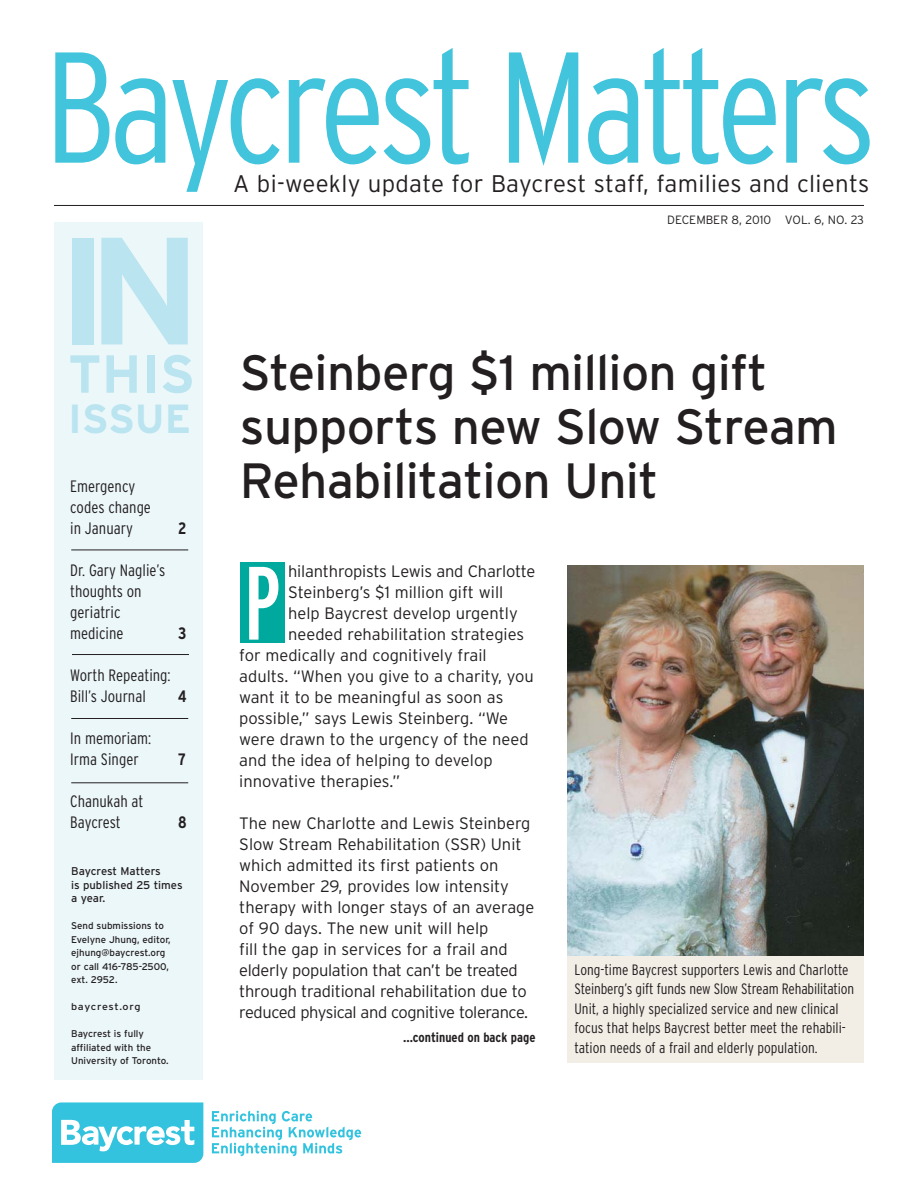
<style>
.page{position:relative;width:918px;height:1188px;background:#fff}
.page>*{position:absolute;margin:0;border:0;box-sizing:border-box;transform-origin:0 0}
.t1{font:300 condensed 157.5px "Interstate";letter-spacing:-.05em;color:#41c4dc}
.t2{font:700 152.4px "Interstate";color:#bae4ef}
.t3{font:extra-condensed 103.95px "Interstate";color:#fff}
.t4{font:700 53.4px "Interstate";color:#bae4ef}
.t5{font:49.5px/54px "Interstate";letter-spacing:-.015em;color:#231f20}
.t6{font:700 40.65px "Interstate";color:#bae4ef}
.t7{font:300 24px "Interstate";letter-spacing:.01em;color:#231f20}
.t8{font:300 16.5px/21px "Interstate";color:#231f20}
.t9{font:300 condensed 16.5px/21px "Interstate";color:#231f20}
.t10{font:700 condensed 16.5px "Interstate";color:#231f20}
.t11{font:300 condensed 15px/19.5px "Interstate";color:#231f20}
.t12{font:700 condensed 13.5px "Interstate";color:#231f20}
.t13{font:300 12px "Interstate";color:#231f20}
.t14{font:11.25px/13.5px "Interstate";color:#231f20}
.t15{font:9.75px/13.5px "Interstate";color:#231f20}
.t16{font:9.75px "Interstate";letter-spacing:.055em;color:#231f20;scale:1.1 1}
</style>
<div class="page">
<img style="left:567px;top:566px;width:297px;height:390px">
<div style="left:240px;top:562px;width:44px;height:81px;background:#00a99d"></div>
<div style="left:54px;top:223px;width:148px;height:857px;background:#ecf7fa"></div>
<svg style="left:52px;top:1102px;width:151px;height:61px"></svg>
<svg style="left:212px;top:1111px;width:149px;height:45px"></svg>
<hr style="left:54px;top:205px;width:810px;height:1px;background:#231f20">
<hr style="left:71px;top:550px;width:117px;height:1px;background:#231f20">
<hr style="left:71px;top:782px;width:117px;height:1px;background:#231f20">
<hr style="left:71px;top:718px;width:117px;height:1px;background:#231f20">
<hr style="left:72px;top:654px;width:117px;height:1px;background:#231f20">
<div style="left:567px;top:956px;width:297px;height:107px;background:#f2eee6"></div>
<h1 class="t1" style="left:44px;top:47px;width:834px">Baycrest Matters</h1>
<h3 class="t7" style="left:233px;top:175px;width:638px">A bi-weekly update for Baycrest staff, families and clients</h3>
<p class="t13" style="left:667px;top:215px;width:198px">DECEMBER 8, 2010 VOL. 6, NO. 23</p>
<h2 class="t2" style="left:57px;top:232px;width:146px">IN</h2>
<h3 class="t4" style="left:68px;top:353px;width:128px">THIS</h3>
<h3 class="t6" style="left:68px;top:403px;width:125px">ISSUE</h3>
<p class="t9" style="left:70px;top:477px;width:82px">Emergency codes change in January</p>
<p class="t9" style="left:70px;top:561px;width:97px">Dr. Gary Naglie’s thoughts on geriatric medicine</p>
<p class="t10" style="left:178px;top:522px;width:10px">2</p>
<p class="t10" style="left:178px;top:627px;width:10px">3</p>
<p class="t9" style="left:70px;top:666px;width:102px">Worth Repeating:<br>Bill’s Journal</p>
<p class="t10" style="left:178px;top:690px;width:10px">4</p>
<p class="t9" style="left:70px;top:729px;width:83px">In memoriam:<br>Irma Singer</p>
<p class="t9" style="left:70px;top:792px;width:75px">Chanukah at<br>Baycrest</p>
<p class="t10" style="left:178px;top:753px;width:9px">7</p>
<p class="t10" style="left:178px;top:816px;width:10px">8</p>
<p class="t14" style="left:71px;top:866px;width:113px">Baycrest Matters<br>is published 25 times a year.</p>
<p class="t15" style="left:71px;top:920px;width:101px">Send submissions to<br>Evelyne Jhung, editor, ejhung@baycrest.org or call 416-785-2500, ext. 2952.</p>
<p class="t16" style="left:71px;top:1003px;width:64px">baycrest.org</p>
<p class="t15" style="left:71px;top:1028px;width:99px">Baycrest is fully affiliated with the<br>University of Toronto.</p>
<h3 class="t5" style="left:240px;top:350px;width:599px">Steinberg $1 million gift supports new Slow Stream<br>Rehabilitation Unit</h3>
<h3 class="t3" style="left:243px;top:563px;width:39px">P</h3>
<p class="t8" style="left:288px;top:562px;width:249px">hilanthropists Lewis and Charlotte</p>
<p class="t8" style="left:288px;top:583px;width:217px">Steinberg’s $1 million gift will</p>
<p class="t8" style="left:288px;top:604px;width:231px">help Baycrest develop urgently</p>
<p class="t8" style="left:288px;top:625px;width:238px">needed rehabilitation strategies</p>
<p class="t8" style="left:239px;top:646px;width:249px">for medically and cognitively frail</p>
<p class="t8" style="left:239px;top:667px;width:296px">adults. “When you give to a charity, you</p>
<p class="t8" style="left:239px;top:688px;width:266px">want it to be meaningful as soon as</p>
<p class="t8" style="left:239px;top:709px;width:270px">possible,” says Lewis Steinberg. “We</p>
<p class="t8" style="left:239px;top:730px;width:291px">were drawn to the urgency of the need</p>
<p class="t8" style="left:239px;top:751px;width:255px">and the idea of helping to develop</p>
<p class="t8" style="left:239px;top:772px;width:163px">innovative therapies.”</p>
<p class="t8" style="left:239px;top:814px;width:297px">The new Charlotte and Lewis Steinberg Slow Stream Rehabilitation (SSR) Unit which admitted its first patients on November 29, provides low intensity therapy with longer stays of an average of 90 days. The new unit will help<br>fill the gap in services for a frail and elderly population that can’t be treated through traditional rehabilitation due to reduced physical and cognitive tolerance.</p>
<p class="t12" style="left:403px;top:1032px;width:134px">...continued on back page</p>
<p class="t11" style="left:574px;top:961px;width:281px">Long-time Baycrest supporters Lewis and Charlotte Steinberg’s gift funds new Slow Stream Rehabilitation Unit, a highly specialized service and new clinical focus that helps Baycrest better meet the rehabili&shy;tation needs of a frail and elderly population.</p>
</div>
